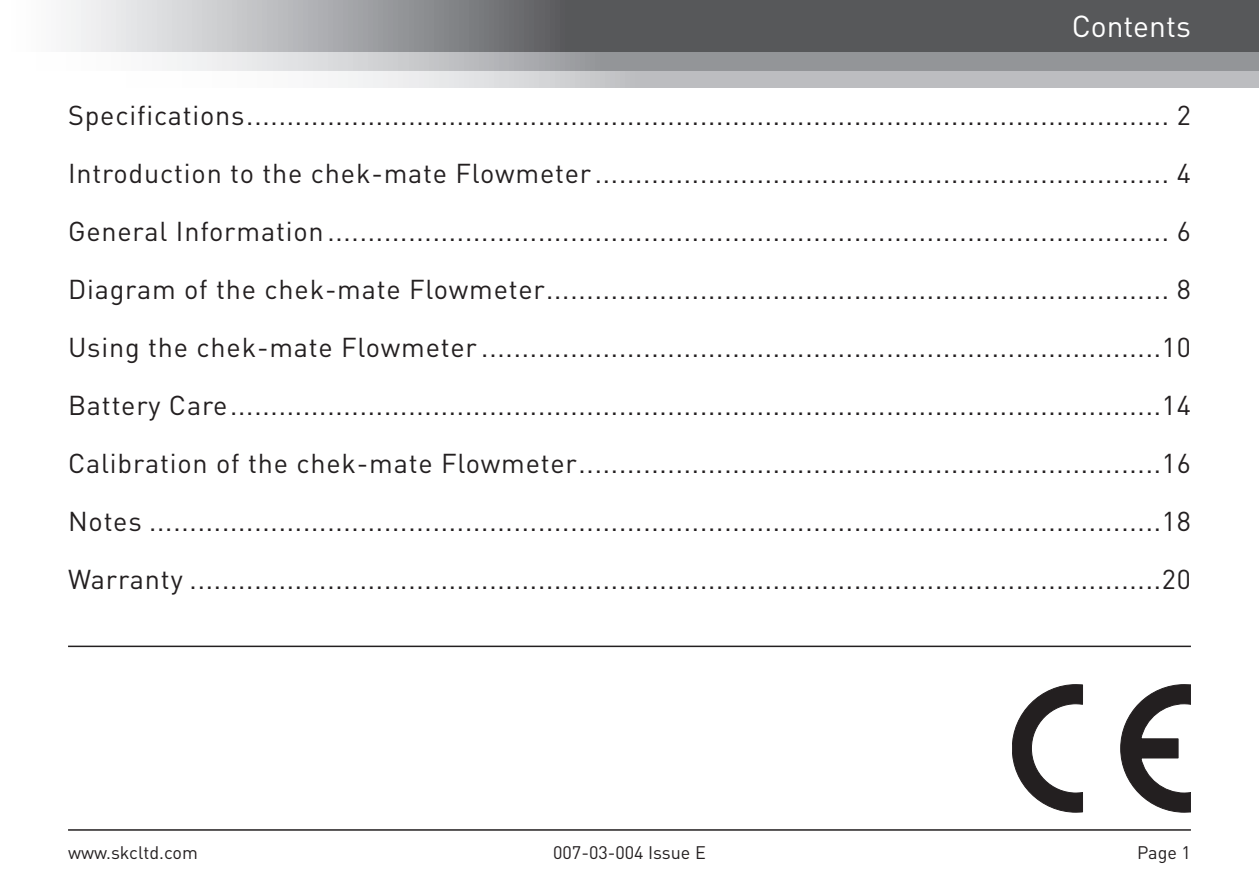
<style>
.page{position:relative;width:1259px;height:893px;background:#fff}
.page>*{position:absolute;margin:0;border:0;box-sizing:border-box;transform-origin:0 0}
.t1{font:30px "DIN Pro";color:#fff}
.Contents_Page_Text{font:27px "DIN Pro";letter-spacing:.03em;color:#231f20}
.t2{font:18px "DIN Pro";color:#231f20}
</style>
<div class="page">
<svg style="left:338px;top:71px;width:921px;height:17px;background:#c6c7ca"></svg>
<svg style="left:66px;top:51px;width:1193px;height:20px;background:#adafb1"></svg>
<svg style="left:66px;top:0;width:1193px;height:51px;background:#7a7c7e"></svg>
<hr style="left:68px;top:829px;width:1123px;height:2px;background:#231f20">
<hr style="left:68px;top:646px;width:1123px;height:1px;background:#231f20">
<svg style="left:1012px;top:685px;width:179px;height:127px"></svg>
<p class="t1" style="left:1071px;top:6px;width:121px">Contents</p>
<p class="Contents_Page_Text" style="left:68px;top:97px;width:1124px">Specifications.................................................................................................................. 2</p>
<p class="Contents_Page_Text" style="left:68px;top:155px;width:1124px">Introduction to the chek-mate Flowmeter....................................................................... 4</p>
<p class="Contents_Page_Text" style="left:68px;top:213px;width:1124px">General Information........................................................................................................ 6</p>
<p class="Contents_Page_Text" style="left:68px;top:271px;width:1124px">Diagram of the chek-mate Flowmeter............................................................................. 8</p>
<p class="Contents_Page_Text" style="left:68px;top:329px;width:1124px">Using the chek-mate Flowmeter ....................................................................................10</p>
<p class="Contents_Page_Text" style="left:68px;top:387px;width:1124px">Battery Care...................................................................................................................14</p>
<p class="Contents_Page_Text" style="left:68px;top:445px;width:1124px">Calibration of the chek-mate Flowmeter........................................................................16</p>
<p class="Contents_Page_Text" style="left:68px;top:503px;width:1124px">Notes .............................................................................................................................18</p>
<p class="Contents_Page_Text" style="left:68px;top:560px;width:1124px">Warranty ........................................................................................................................20</p>
<p class="t2" style="left:68px;top:840px;width:131px">www.skcltd.com</p>
<p class="t2" style="left:553px;top:840px;width:154px">007-03-004 Issue E</p>
<p class="t2" style="left:1137px;top:840px;width:55px">Page 1</p>
</div>
